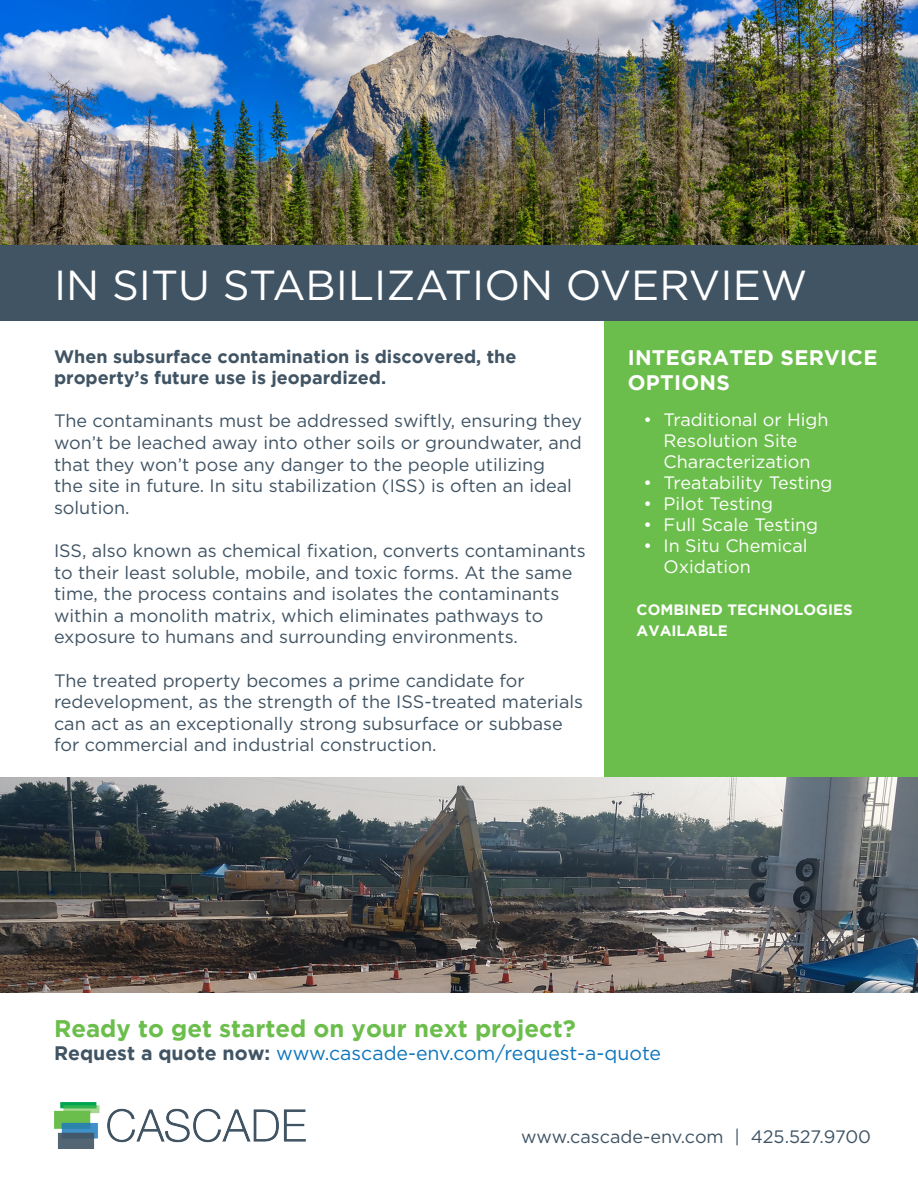
<style>
.page{position:relative;width:918px;height:1188px;background:#fff}
.page>*{position:absolute;margin:0;border:0;box-sizing:border-box;transform-origin:0 0}
.t1{font:42px "Gotham";color:#fff}
.t2{font:700 24px "Gotham";color:#6cbe4c}
.t3{font:700 21px/25.2px "Gotham";letter-spacing:.015em;color:#fff}
.t4{font:19.5px "Gotham";color:#0f75bc}
.t5{font:18px/21.6px "Gotham";color:#405464}
.t6{font:18px/21px "Gotham";color:#fff}
.t7{font:700 18px/21.6px "Gotham";color:#405464}
.t8{font:700 15px/21px "Gotham";color:#fff}
.s1{font-weight:700;color:#405464}
</style>
<div class="page">
<div style="left:605px;top:246px;width:313px;height:531px;background:#6cbe4c"></div>
<img style="left:0;top:0;width:918px;height:246px">
<div style="left:0;top:246px;width:918px;height:75px;background:#405464"></div>
<img style="left:0;top:777px;width:918px;height:215px">
<img style="left:54px;top:1103px;width:251px;height:46px">
<p class="t1" style="left:54px;top:258px;width:755px">IN SITU STABILIZATION OVERVIEW</p>
<h4 class="t7" style="left:54px;top:345px;width:464px">When subsurface contamination is discovered, the property’s future use is jeopardized.</h4>
<p class="t5" style="left:54px;top:410px;width:530px">The contaminants must be addressed swiftly, ensuring they won’t be leached away into other soils or groundwater, and that they won’t pose any danger to the people utilizing<br>the site in future. In situ stabilization (ISS) is often an ideal solution.</p>
<p class="t5" style="left:54px;top:539px;width:533px">ISS, also known as chemical fxation, converts contaminants to their least soluble, mobile, and toxic forms. At the same time, the process contains and isolates the contaminants within a monolith matrix, which eliminates pathways to exposure to humans and surrounding environments.</p>
<p class="t5" style="left:54px;top:669px;width:531px">The treated property becomes a prime candidate for redevelopment, as the strength of the ISS-treated materials can act as an exceptionally strong subsurface or subbase for commercial and industrial construction.</p>
<h3 class="t3" style="left:628px;top:344px;width:251px">INTEGRATED SERVICE<br>OPTIONS</h3>
<p class="t6" style="left:664px;top:409px;width:167px;text-indent:-20px">• Traditional or High<br>Resolution Site<br>Characterization</p>
<p class="t6" style="left:643px;top:472px;width:191px">• Treatability Testing</p>
<p class="t6" style="left:643px;top:493px;width:131px">• Pilot Testing</p>
<p class="t6" style="left:643px;top:514px;width:176px">• Full Scale Testing</p>
<p class="t6" style="left:664px;top:535px;width:146px;text-indent:-20px">• In Situ Chemical<br>Oxidation</p>
<p class="t8" style="left:637px;top:599px;width:218px">COMBINED TECHNOLOGIES<br>AVAILABLE</p>
<h2 class="t2" style="left:54px;top:1015px;width:523px">Ready to get started on your next project?</h2>
<p class="t4" style="left:54px;top:1041px;width:609px"><span class="s1">Request a quote now:</span> www.cascade-env.com/request-a-quote</p>
<p class="t5" style="left:521px;top:1125px;width:351px">www.cascade-env.com | 425.527.9700</p>
</div>
